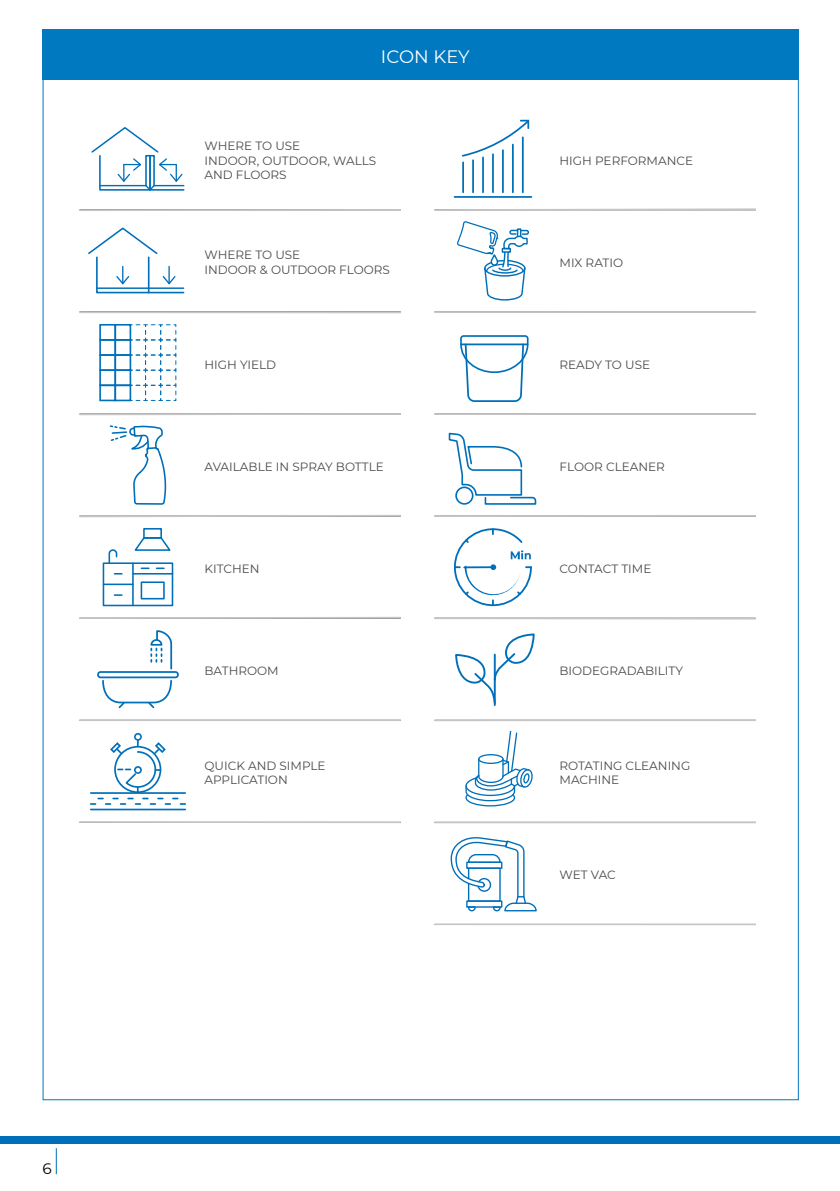
<style>
.page{position:relative;width:840px;height:1191px;background:#fff}
.page>*{position:absolute;margin:0;border:0;box-sizing:border-box;transform-origin:0 0}
.t1{font:18px "Montserrat";color:#fff}
.t2{font:15.2px "Montserrat";color:#000}
.t3{font:12px/14.4px "Montserrat";color:#4a4a49}
</style>
<div class="page">
<div style="left:0;top:1135px;width:839px;height:8px;background:#006fb9"></div>
<svg style="left:56px;top:1148px;width:1px;height:26px"></svg>
<div style="left:43px;top:29px;width:755px;height:50px;background:#0079c1"></div>
<svg style="left:91px;top:127px;width:94px;height:64px"></svg>
<div style="left:96px;top:256px;width:53px;height:37px;border:2px solid #006fb9"></div>
<svg style="left:116px;top:266px;width:14px;height:19px"></svg>
<svg style="left:162px;top:266px;width:14px;height:19px"></svg>
<hr style="left:149px;top:292px;width:34px;height:1px;background:#006fb9">
<hr style="left:97px;top:287px;width:86px;height:2px;background:#006fb9">
<div style="left:114px;top:354px;width:17px;height:17px;border:2px solid #006fb9"></div>
<div style="left:114px;top:339px;width:17px;height:17px;border:2px solid #006fb9"></div>
<div style="left:114px;top:324px;width:17px;height:17px;border:2px solid #006fb9"></div>
<div style="left:99px;top:324px;width:17px;height:17px;border:2px solid #006fb9"></div>
<svg style="left:129px;top:324px;width:48px;height:77px"></svg>
<div style="left:114px;top:384px;width:17px;height:17px;border:2px solid #006fb9"></div>
<div style="left:99px;top:339px;width:17px;height:17px;border:2px solid #006fb9"></div>
<div style="left:99px;top:354px;width:17px;height:17px;border:2px solid #006fb9"></div>
<div style="left:99px;top:384px;width:17px;height:17px;border:2px solid #006fb9"></div>
<div style="left:99px;top:369px;width:17px;height:17px;border:2px solid #006fb9"></div>
<svg style="left:110px;top:425px;width:57px;height:80px"></svg>
<div style="left:143px;top:528px;width:19px;height:11px;border:2px solid #006fb9"></div>
<svg style="left:102px;top:536px;width:72px;height:71px"></svg>
<svg style="left:97px;top:630px;width:82px;height:79px"></svg>
<hr style="left:91px;top:808px;width:94px;height:2px;background:#006fb9">
<svg style="left:91px;top:733px;width:94px;height:72px"></svg>
<hr style="left:462px;top:162px;width:1px;height:30px;background:#006fb9">
<hr style="left:482px;top:157px;width:1px;height:35px;background:#006fb9">
<hr style="left:472px;top:160px;width:1px;height:32px;background:#006fb9">
<hr style="left:501px;top:150px;width:2px;height:42px;background:#006fb9">
<hr style="left:492px;top:154px;width:1px;height:38px;background:#006fb9">
<hr style="left:521px;top:137px;width:2px;height:55px;background:#006fb9">
<hr style="left:511px;top:144px;width:2px;height:48px;background:#006fb9">
<svg style="left:462px;top:119px;width:68px;height:39px"></svg>
<hr style="left:454px;top:196px;width:77px;height:2px;background:#006fb9">
<svg style="left:457px;top:221px;width:72px;height:79px"></svg>
<svg style="left:460px;top:335px;width:69px;height:67px"></svg>
<svg style="left:448px;top:432px;width:89px;height:73px"></svg>
<svg style="left:454px;top:528px;width:78px;height:79px"></svg>
<svg style="left:455px;top:633px;width:80px;height:73px"></svg>
<svg style="left:465px;top:731px;width:68px;height:76px"></svg>
<svg style="left:450px;top:837px;width:87px;height:75px"></svg>
<div style="left:494px;top:544px;width:12px;height:17px;background:#fff"></div>
<svg style="left:88px;top:227px;width:70px;height:32px"></svg>
<hr style="left:79px;top:209px;width:321px;height:2px;background:#c6c6c6">
<hr style="left:79px;top:311px;width:321px;height:2px;background:#c6c6c6">
<hr style="left:79px;top:413px;width:321px;height:2px;background:#c6c6c6">
<svg style="left:79px;top:514px;width:322px;height:4px"></svg>
<hr style="left:79px;top:617px;width:321px;height:2px;background:#c6c6c6">
<hr style="left:79px;top:719px;width:321px;height:2px;background:#c6c6c6">
<hr style="left:79px;top:821px;width:321px;height:2px;background:#c6c6c6">
<svg style="left:434px;top:208px;width:322px;height:3px"></svg>
<hr style="left:434px;top:311px;width:321px;height:2px;background:#c6c6c6">
<hr style="left:434px;top:413px;width:321px;height:2px;background:#c6c6c6">
<hr style="left:434px;top:515px;width:321px;height:2px;background:#c6c6c6">
<hr style="left:434px;top:617px;width:321px;height:2px;background:#c6c6c6">
<hr style="left:434px;top:719px;width:321px;height:2px;background:#c6c6c6">
<hr style="left:434px;top:821px;width:321px;height:2px;background:#c6c6c6">
<hr style="left:434px;top:923px;width:321px;height:2px;background:#c6c6c6">
<p class="t2" style="left:43px;top:1158px;width:11px">6</p>
<h1 class="t1" style="left:381px;top:44px;width:90px">ICON KEY</h1>
<p class="t3" style="left:204px;top:138px;width:173px">WHERE TO USE<br>INDOOR, OUTDOOR, WALLS<br>AND FLOORS</p>
<p class="t3" style="left:204px;top:248px;width:187px">WHERE TO USE<br>INDOOR &amp; OUTDOOR FLOORS</p>
<p class="t3" style="left:204px;top:357px;width:73px">HIGH YIELD</p>
<p class="t3" style="left:204px;top:459px;width:181px">AVAILABLE IN SPRAY BOTTLE</p>
<p class="t3" style="left:204px;top:561px;width:57px">KITCHEN</p>
<p class="t3" style="left:204px;top:663px;width:76px">BATHROOM</p>
<p class="t3" style="left:204px;top:758px;width:122px">QUICK AND SIMPLE<br>APPLICATION</p>
<p class="t3" style="left:559px;top:153px;width:135px">HIGH PERFORMANCE</p>
<p class="t3" style="left:559px;top:255px;width:65px">MIX RATIO</p>
<p class="t3" style="left:559px;top:357px;width:92px">READY TO USE</p>
<p class="t3" style="left:559px;top:459px;width:107px">FLOOR CLEANER</p>
<p class="t3" style="left:559px;top:561px;width:93px">CONTACT TIME</p>
<p class="t3" style="left:559px;top:663px;width:125px">BIODEGRADABILITY</p>
<p class="t3" style="left:559px;top:758px;width:132px">ROTATING CLEANING<br>MACHINE</p>
<p class="t3" style="left:559px;top:867px;width:58px">WET VAC</p>
</div>
